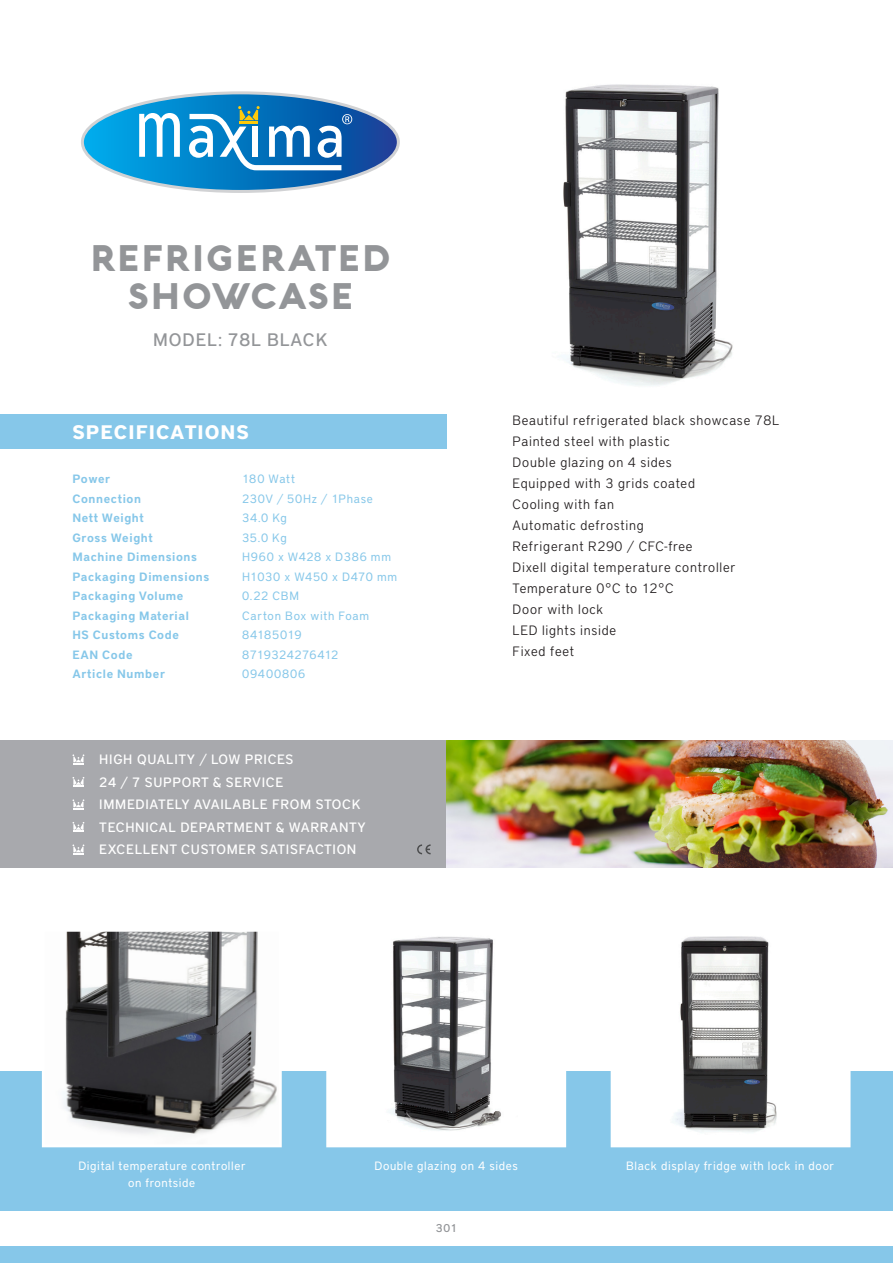
<style>
.page{position:relative;width:893px;height:1263px;background:#fff}
.page>*{position:absolute;margin:0;border:0;box-sizing:border-box;transform-origin:0 0}
.t1{font:900 36px/37.5px "Aquawax";letter-spacing:.05em;color:#939598;text-align:center}
.t2{font:700 19.5px "District Pro";letter-spacing:.05em;color:#fff}
.t3{font:500 18px "District Pro";letter-spacing:.05em;color:#939598}
.t4{font:300 13.5px "District Pro";letter-spacing:.055em;color:#231f20}
.t5{font:500 13.5px "District Pro";letter-spacing:.05em;color:#fff}
.t6{font:600 12px "District Pro";letter-spacing:.05em;color:#86c7e9}
.t7{font:12px "District Pro";letter-spacing:.055em;color:#86c7e9}
.t8{font:12px "District Pro";letter-spacing:.05em;color:#fff}
.t9{font:12px "District Pro";letter-spacing:.035em;color:#86c7e9}
.t10{font:12px "District Pro";letter-spacing:.015em;color:#86c7e9}
.t11{font:12px "District Pro";letter-spacing:.075em;color:#86c7e9}
.t12{font:500 11.25px "District Pro";color:#939598}
</style>
<div class="page">
<div style="left:0;top:1071px;width:893px;height:192px;background:#86c7e9"></div>
<div style="left:0;top:1211px;width:893px;height:34px;background:#fff"></div>
<div style="left:0;top:740px;width:446px;height:128px;background:#a8a9ad"></div>
<div style="left:0;top:415px;width:446px;height:34px;background:#86c7e9"></div>
<svg style="left:82px;top:93px;width:316px;height:99px"></svg>
<svg style="left:73px;top:754px;width:11px;height:10px"></svg>
<svg style="left:73px;top:777px;width:11px;height:10px"></svg>
<svg style="left:73px;top:799px;width:11px;height:10px"></svg>
<svg style="left:73px;top:844px;width:11px;height:10px"></svg>
<svg style="left:73px;top:822px;width:11px;height:10px"></svg>
<svg style="left:417px;top:844px;width:14px;height:10px"></svg>
<img style="left:558px;top:84px;width:175px;height:302px">
<svg style="left:610px;top:936px;width:241px;height:212px"></svg>
<svg style="left:326px;top:936px;width:241px;height:212px"></svg>
<svg style="left:41px;top:931px;width:241px;height:217px"></svg>
<img style="left:446px;top:740px;width:447px;height:128px">
<p class="t1" style="left:90px;top:239px;width:302px">REFRIGERATED<br>SHOWCASE</p>
<p class="t3" style="left:153px;top:328px;width:176px">MODEL: 78L BLACK</p>
<p class="t2" style="left:73px;top:418px;width:178px">SPECIFICATIONS</p>
<p class="t6" style="left:73px;top:471px;width:39px">Power</p>
<p class="t6" style="left:73px;top:490px;width:70px">Connection</p>
<p class="t6" style="left:73px;top:510px;width:73px">Nett Weight</p>
<p class="t6" style="left:73px;top:529px;width:82px">Gross Weight</p>
<p class="t6" style="left:73px;top:549px;width:126px">Machine Dimensions</p>
<p class="t6" style="left:73px;top:568px;width:138px">Packaging Dimensions</p>
<p class="t6" style="left:73px;top:588px;width:112px">Packaging Volume</p>
<p class="t6" style="left:73px;top:607px;width:118px">Packaging Material</p>
<p class="t6" style="left:73px;top:627px;width:108px">HS Customs Code</p>
<p class="t6" style="left:73px;top:646px;width:62px">EAN Code</p>
<p class="t6" style="left:73px;top:666px;width:94px">Article Number</p>
<p class="t7" style="left:242px;top:471px;width:54px">180 Watt</p>
<p class="t7" style="left:242px;top:490px;width:132px">230V / 50Hz / 1Phase</p>
<p class="t7" style="left:242px;top:510px;width:46px">34.0 Kg</p>
<p class="t7" style="left:242px;top:529px;width:46px">35.0 Kg</p>
<p class="t7" style="left:242px;top:549px;width:150px">H960 x W428 x D386 mm</p>
<p class="t7" style="left:242px;top:568px;width:157px">H1030 x W450 x D470 mm</p>
<p class="t7" style="left:242px;top:588px;width:58px">0.22 CBM</p>
<p class="t7" style="left:242px;top:607px;width:129px">Carton Box with Foam</p>
<p class="t10" style="left:242px;top:627px;width:61px">84185019</p>
<p class="t9" style="left:242px;top:646px;width:98px">8719324276412</p>
<p class="t11" style="left:242px;top:666px;width:65px">09400806</p>
<p class="t5" style="left:99px;top:750px;width:196px">HIGH QUALITY / LOW PRICES</p>
<p class="t5" style="left:99px;top:773px;width:186px">24 / 7 SUPPORT &amp; SERVICE</p>
<p class="t5" style="left:99px;top:795px;width:263px">IMMEDIATELY AVAILABLE FROM STOCK</p>
<p class="t5" style="left:99px;top:818px;width:268px">TECHNICAL DEPARTMENT &amp; WARRANTY</p>
<p class="t5" style="left:99px;top:840px;width:259px">EXCELLENT CUSTOMER SATISFACTION</p>
<p class="t4" style="left:513px;top:411px;width:268px">Beautiful refrigerated black showcase 78L</p>
<p class="t4" style="left:513px;top:432px;width:159px">Painted steel with plastic</p>
<p class="t4" style="left:513px;top:453px;width:161px">Double glazing on 4 sides</p>
<p class="t4" style="left:513px;top:474px;width:184px">Equipped with 3 grids coated</p>
<p class="t4" style="left:513px;top:495px;width:103px">Cooling with fan</p>
<p class="t4" style="left:513px;top:516px;width:133px">Automatic defrosting</p>
<p class="t4" style="left:513px;top:537px;width:181px">Refrigerant R290 / CFC-free</p>
<p class="t4" style="left:513px;top:558px;width:224px">Dixell digital temperature controller</p>
<p class="t4" style="left:513px;top:579px;width:163px">Temperature 0°C to 12°C</p>
<p class="t4" style="left:513px;top:600px;width:92px">Door with lock</p>
<p class="t4" style="left:513px;top:621px;width:105px">LED lights inside</p>
<p class="t4" style="left:513px;top:642px;width:63px">Fixed feet</p>
<p class="t8" style="left:78px;top:1157px;width:169px">Digital temperature controller</p>
<p class="t8" style="left:128px;top:1174px;width:69px">on frontside</p>
<p class="t8" style="left:374px;top:1157px;width:145px">Double glazing on 4 sides</p>
<p class="t8" style="left:626px;top:1157px;width:209px">Black display fridge with lock in door</p>
<p class="t12" style="left:436px;top:1221px;width:23px">301</p>
</div>
